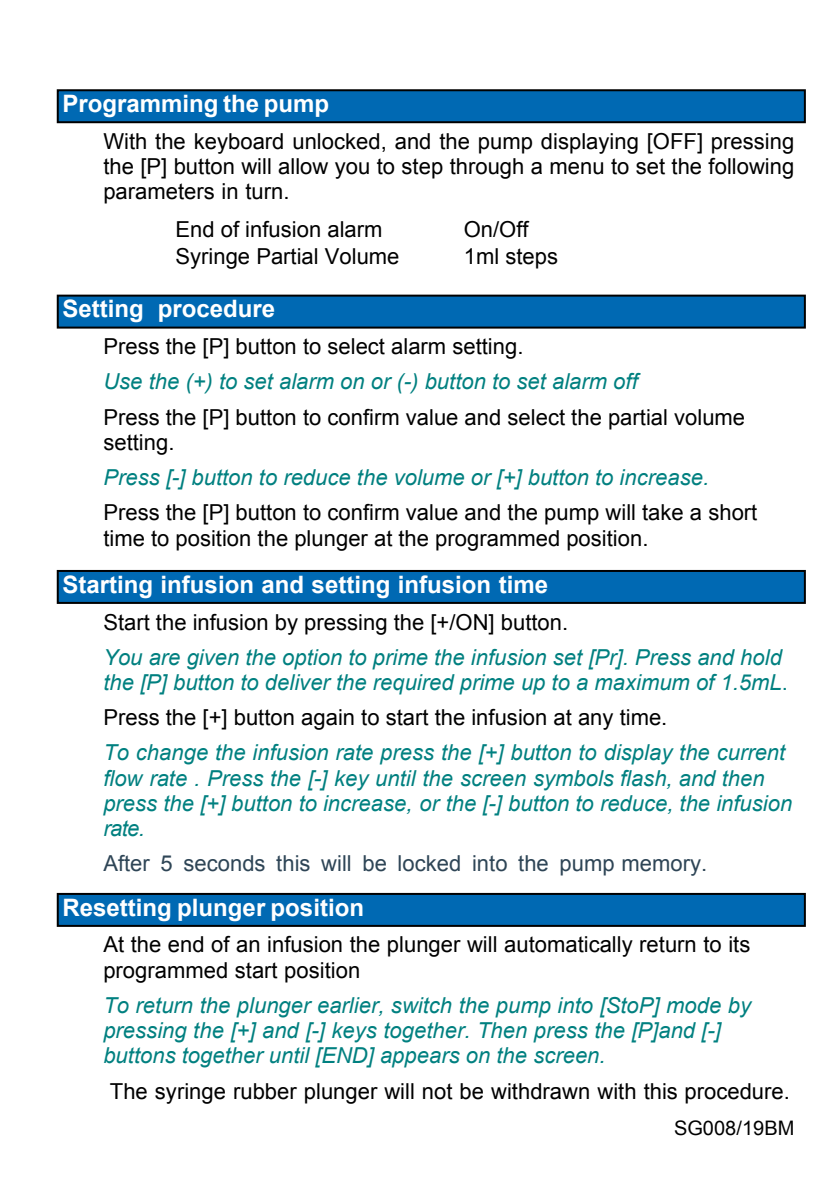
<style>
.page{position:relative;width:840px;height:1191px;background:#fff}
.page>*{position:absolute;margin:0;border:0;box-sizing:border-box;transform-origin:0 0}
.t1{font:700 24px "Arial";color:#fff}
.t2{font:22px/25.2px "Arial";color:#000}
.t3{font:italic 22px/25.2px "Arial";color:#008080}
.t4{font:22px "Arial";color:#2e4556}
.t5{font:20px "Arial";color:#000}
.s1{font-style:normal}
</style>
<div class="page">
<div style="left:57px;top:570px;width:748px;height:34px;background:#0069b3;border:2px solid #000"></div>
<div style="left:57px;top:893px;width:748px;height:34px;background:#0069b3;border:2px solid #000"></div>
<div style="left:57px;top:89px;width:748px;height:34px;background:#0069b3;border:2px solid #000"></div>
<div style="left:57px;top:295px;width:748px;height:33px;background:#0069b3;border:2px solid #000"></div>
<p class="t1" style="left:62px;top:94px;width:268px">Programming the pump</p>
<p class="t2" style="left:103px;top:130px;width:692px;text-align:justify">With the keyboard unlocked, and the pump displaying [OFF] pressing the [P] button will allow you to step through a menu to set the following parameters in turn.</p>
<p class="t2" style="left:175px;top:218px;width:208px">End of infusion alarm</p>
<p class="t2" style="left:463px;top:218px;width:66px">On/Off</p>
<p class="t2" style="left:175px;top:246px;width:225px">Syringe Partial Volume</p>
<p class="t2" style="left:463px;top:246px;width:96px">1ml steps</p>
<p class="t1" style="left:62px;top:300px;width:214px">Setting procedure</p>
<p class="t2" style="left:103px;top:336px;width:421px">Press the [P] button to select alarm setting.</p>
<p class="t3" style="left:103px;top:371px;width:535px">Use the (+) to set alarm on or (-) button to set alarm off</p>
<p class="t2" style="left:103px;top:406px;width:643px">Press the [P] button to confirm value and select the partial volume setting.</p>
<p class="t3" style="left:103px;top:467px;width:607px">Press [-] button to reduce the volume or [+] button to increase.</p>
<p class="t2" style="left:103px;top:502px;width:655px">Press the [P] button to confirm value and the pump will take a short time to position the plunger at the programmed position.</p>
<p class="t1" style="left:62px;top:575px;width:487px">Starting infusion and setting infusion time</p>
<p class="t2" style="left:103px;top:611px;width:466px">Start the infusion by pressing the [+/ON] button.</p>
<p class="t3" style="left:103px;top:646px;width:685px">You are given the option to prime the infusion set [Pr]. Press and hold the [P] button to deliver the required prime up to a maximum of 1.5mL<span class="s1">.</span></p>
<p class="t2" style="left:103px;top:707px;width:565px">Press the [+] button again to start the infusion at any time.</p>
<p class="t3" style="left:103px;top:742px;width:690px">To change the infusion rate press the [+] button to display the current flow rate . Press the [-] key until the screen symbols flash, and then press the [+] button to increase, or the [-] button to reduce, the infusion rate.</p>
<p class="t4" style="left:103px;top:855px;width:605px">After 5 seconds this will be locked into the pump memory.</p>
<p class="t1" style="left:62px;top:898px;width:303px">Resetting plunger position</p>
<p class="t2" style="left:103px;top:934px;width:648px">At the end of an infusion the plunger will automatically return to its programmed start position</p>
<p class="t3" style="left:103px;top:994px;width:649px">To return the plunger earlier, switch the pump into [StoP] mode by pressing the [+] and [-] keys together. Then press the [P]and [-] buttons together until [END] appears on the screen.</p>
<p class="t2" style="left:110px;top:1080px;width:681px">The syringe rubber plunger will not be withdrawn with this procedure.</p>
<p class="t5" style="left:673px;top:1120px;width:122px">SG008/19BM</p>
</div>
